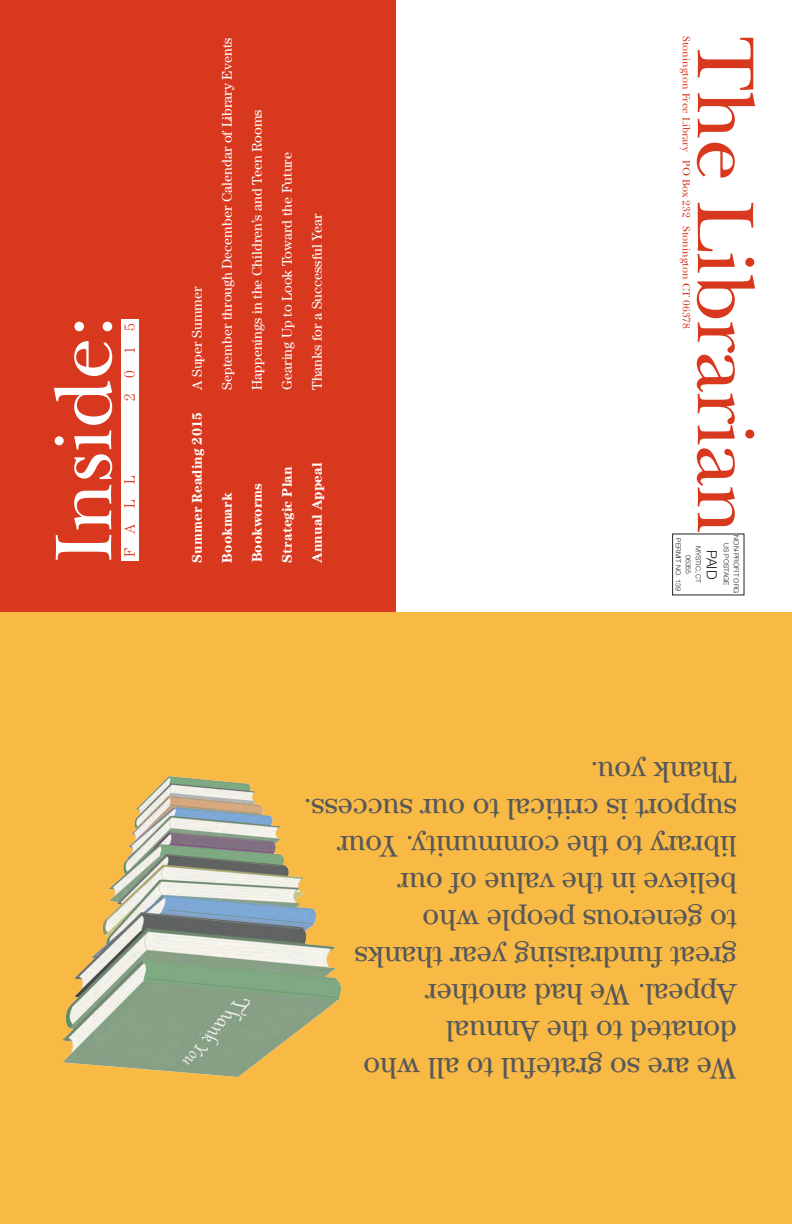
<style>
.page{position:relative;width:792px;height:1224px;background:#fff}
.page>*{position:absolute;margin:0;border:0;box-sizing:border-box;transform-origin:0 0}
.t1{font:84px "New Baskerville";letter-spacing:-.015em;color:#d8381e}
.t2{font:84px "New Baskerville";color:#fff}
.t3{font:30px/37px "Century";color:#57585a}
.t4{font:300 15px "Century";letter-spacing:1.04em;color:#d8381e}
.t5{font:14px "Century";color:#fff}
.t6{font:700 14px "Century";color:#fff}
.t7{font:300 14px "Helvetica Neue";color:#231f20}
.t8{font:11px "New Baskerville";color:#d8381e}
.t9{font:300 7px "Helvetica Neue";color:#231f20}
</style>
<div class="page">
<div style="left:0;top:612px;width:792px;height:612px;background:#f8ba44"></div>
<div style="left:0;top:0;width:396px;height:612px;background:#d8381e"></div>
<div style="left:121px;top:320px;width:17px;height:241px;background:#fff"></div>
<img style="left:64px;top:777px;width:276px;height:300px">
<p class="t2" style="left:35px;top:563px;width:248px;rotate:-90deg">Inside:</p>
<p class="t4" style="left:121px;top:401px;width:79px;rotate:-90deg">2015</p>
<p class="t4" style="left:121px;top:557px;width:84px;rotate:-90deg">FALL</p>
<p class="t5" style="left:189px;top:390px;width:105px;rotate:-90deg">A Super Summer</p>
<p class="t6" style="left:189px;top:563px;width:152px;rotate:-90deg">Summer Reading 2015</p>
<p class="t5" style="left:219px;top:390px;width:354px;rotate:-90deg">September through December Calendar of Library Events</p>
<p class="t5" style="left:249px;top:390px;width:282px;rotate:-90deg">Happenings in the Children’s and Teen Rooms</p>
<p class="t5" style="left:279px;top:390px;width:239px;rotate:-90deg">Gearing Up to Look Toward the Future</p>
<p class="t5" style="left:309px;top:390px;width:178px;rotate:-90deg">Thanks for a Successful Year</p>
<p class="t6" style="left:219px;top:563px;width:71px;rotate:-90deg">Bookmark</p>
<p class="t6" style="left:249px;top:562px;width:81px;rotate:-90deg">Bookworms</p>
<p class="t6" style="left:279px;top:562px;width:98px;rotate:-90deg">Strategic Plan</p>
<p class="t6" style="left:309px;top:562px;width:101px;rotate:-90deg">Annual Appeal</p>
<p class="t8" style="left:693px;top:36px;width:294px;rotate:90deg">Stonington Free Library PO Box 232 Stonington CT 06378</p>
<p class="t1" style="left:774px;top:36px;width:500px;rotate:90deg">The Librarian</p>
<p class="t9" style="left:741px;top:535px;width:60px;rotate:90deg">NON-PROFIT ORG</p>
<p class="t9" style="left:683px;top:538px;width:54px;rotate:90deg">PERMIT NO. 139</p>
<p class="t9" style="left:731px;top:543px;width:44px;rotate:90deg">US POSTAGE</p>
<p class="t9" style="left:703px;top:546px;width:39px;rotate:90deg">MYSTIC, CT</p>
<p class="t7" style="left:721px;top:550px;width:31px;rotate:90deg">PAID</p>
<p class="t9" style="left:693px;top:555px;width:21px;rotate:90deg">06355</p>
<p class="t3" style="left:737px;top:1087px;width:435px;rotate:-180deg">We are so grateful to all who donated to the Annual<br>Appeal. We had another<br>great fundraising year thanks<br>to generous people who<br>believe in the value of our library to the community. Your support is critical to our success.<br>Thank you.</p>
</div>
